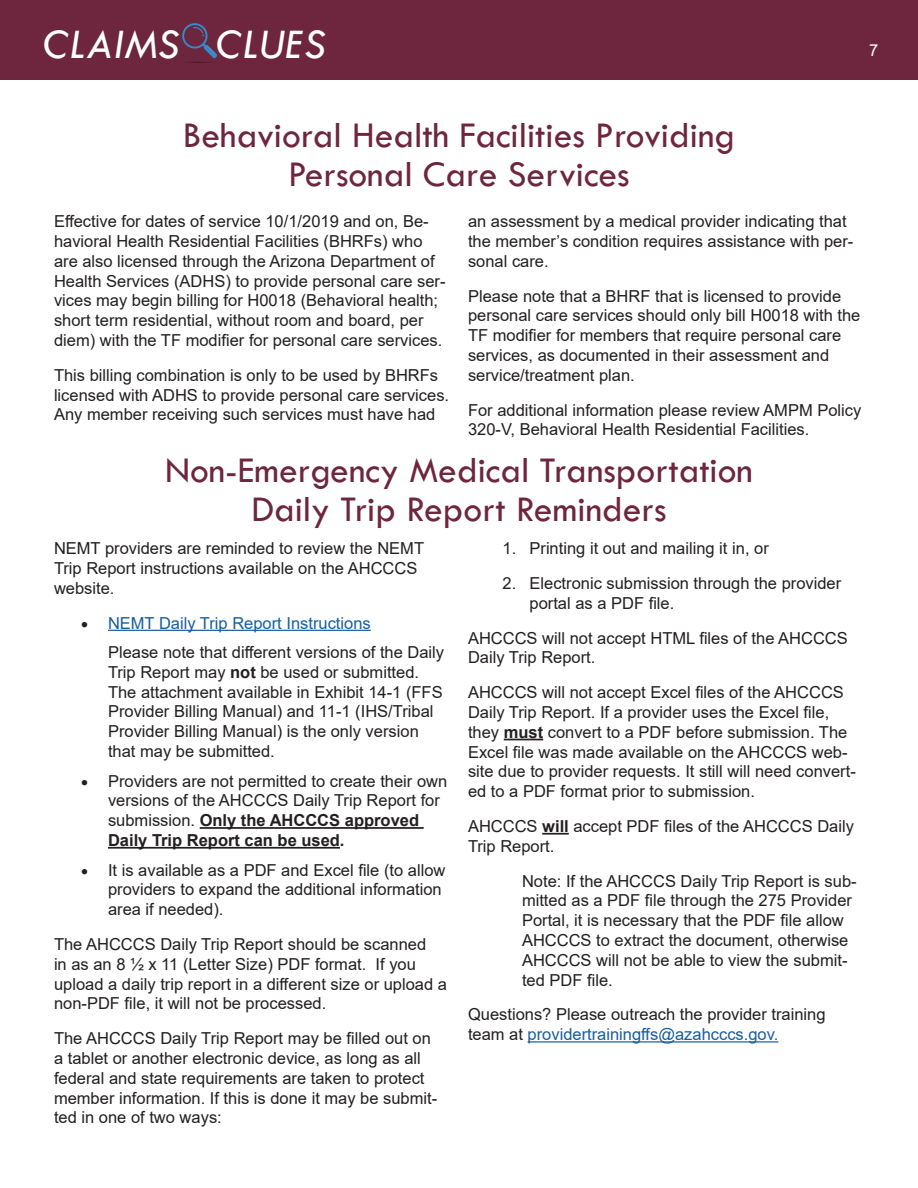
<style>
.page{position:relative;width:918px;height:1188px;background:#fff}
.page>*{position:absolute;margin:0;border:0;box-sizing:border-box;transform-origin:0 0}
.t1{font:italic 43.65px "Tw Cen";color:#fff}
.Main_red_headline{font:37.5px/39px "Tw Cen";color:#6d263e;text-align:center}
.List_Paragraph{font:16.5px/19.8px "Arial";color:#231f20}
.t2{font:16.5px "Arial";color:#175d9e}
.t3{font:16.5px "Arial";color:#fff}
.s1{color:#231f20}
.s2{font-weight:700}
.s3{color:#175d9e}
</style>
<div class="page">
<div style="left:0;top:0;width:918px;height:79px;background:#6d263e"></div>
<svg style="left:182px;top:23px;width:35px;height:40px"></svg>
<hr style="left:108px;top:630px;width:263px;height:1px;background:#175d9e">
<hr style="left:200px;top:827px;width:224px;height:2px;background:#231f20">
<hr style="left:108px;top:847px;width:232px;height:2px;background:#231f20">
<hr style="left:504px;top:739px;width:39px;height:1px;background:#231f20">
<hr style="left:542px;top:833px;width:27px;height:2px;background:#231f20">
<hr style="left:528px;top:1041px;width:250px;height:2px;background:#175d9e">
<h1 class="t1" style="left:43px;top:18px;width:285px">CLAIMS CLUES</h1>
<p class="t3" style="left:869px;top:39px;width:11px">7</p>
<p class="Main_red_headline" style="left:183px;top:116px;width:554px">Behavioral Health Facilities Providing<br>Personal Care Services</p>
<p class="List_Paragraph" style="left:54px;top:211px;width:393px">Effective for dates of service 10/1/2019 and on, Be&shy;havioral Health Residential Facilities (BHRFs) who are also licensed through the Arizona Department of Health Services (ADHS) to provide personal care ser&shy;vices may begin billing for H0018 (Behavioral health; short term residential, without room and board, per diem) with the TF modifier for personal care services.</p>
<p class="List_Paragraph" style="left:54px;top:365px;width:397px">This billing combination is only to be used by BHRFs licensed with ADHS to provide personal care services.<br>Any member receiving such services must have had</p>
<p class="List_Paragraph" style="left:468px;top:211px;width:387px">an assessment by a medical provider indicating that the member’s condition requires assistance with per&shy;sonal care.</p>
<p class="List_Paragraph" style="left:468px;top:286px;width:394px">Please note that a BHRF that is licensed to provide personal care services should only bill H0018 with the TF modifier for members that require personal care services, as documented in their assessment and service/treatment plan.</p>
<p class="List_Paragraph" style="left:468px;top:400px;width:395px">For additional information please review AMPM Policy<br>320-V, Behavioral Health Residential Facilities.</p>
<p class="Main_red_headline" style="left:165px;top:450px;width:589px">Non-Emergency Medical Transportation<br>Daily Trip Report Reminders</p>
<p class="List_Paragraph" style="left:54px;top:538px;width:372px">NEMT providers are reminded to review the NEMT<br>Trip Report instructions available on the AHCCCS website.</p>
<p class="t2" style="left:81px;top:611px;width:291px"><span class="s1">•</span> NEMT Daily Trip Report Instructions</p>
<p class="List_Paragraph" style="left:108px;top:642px;width:338px">Please note that different versions of the Daily Trip Report may <span class="s2">not</span> be used or submitted.<br>The attachment available in Exhibit 14-1 (FFS Provider Billing Manual) and 11-1 (IHS/Tribal Provider Billing Manual) is the only version that may be submitted.</p>
<p class="List_Paragraph" style="left:108px;top:771px;width:341px;text-indent:-27px">• Providers are not permitted to create their own versions of the AHCCCS Daily Trip Report for submission. <span class="s2">Only the AHCCCS approved Daily Trip Report can be used.</span></p>
<p class="List_Paragraph" style="left:108px;top:860px;width:339px;text-indent:-27px">• It is available as a PDF and Excel file (to allow providers to expand the additional information area if needed).</p>
<p class="List_Paragraph" style="left:54px;top:934px;width:395px">The AHCCCS Daily Trip Report should be scanned<br>in as an 8 ½ x 11 (Letter Size) PDF format. If you upload a daily trip report in a different size or upload a non-PDF file, it will not be processed.</p>
<p class="List_Paragraph" style="left:54px;top:1028px;width:385px">The AHCCCS Daily Trip Report may be filled out on a tablet or another electronic device, as long as all federal and state requirements are taken to protect member information. If this is done it may be submit&shy;ted in one of two ways:</p>
<p class="List_Paragraph" style="left:502px;top:538px;width:268px">1. Printing it out and mailing it in, or</p>
<p class="List_Paragraph" style="left:530px;top:573px;width:313px;text-indent:-27px">2. Electronic submission through the provider portal as a PDF file.</p>
<p class="List_Paragraph" style="left:468px;top:628px;width:381px">AHCCCS will not accept HTML files of the AHCCCS<br>Daily Trip Report.</p>
<p class="List_Paragraph" style="left:468px;top:682px;width:389px">AHCCCS will not accept Excel files of the AHCCCS Daily Trip Report. If a provider uses the Excel file, they <span class="s2">must</span> convert to a PDF before submission. The Excel file was made available on the AHCCCS web&shy;site due to provider requests. It still will need convert&shy;ed to a PDF format prior to submission.</p>
<p class="List_Paragraph" style="left:468px;top:816px;width:388px">AHCCCS <span class="s2">will</span> accept PDF files of the AHCCCS Daily<br>Trip Report.</p>
<p class="List_Paragraph" style="left:522px;top:871px;width:336px">Note: If the AHCCCS Daily Trip Report is sub&shy;mitted as a PDF file through the 275 Provider Portal, it is necessary that the PDF file allow AHCCCS to extract the document, otherwise AHCCCS will not be able to view the submit&shy;ted PDF file.</p>
<p class="List_Paragraph" style="left:468px;top:1005px;width:359px">Questions? Please outreach the provider training team at <span class="s3">providertrainingffs@azahcccs.gov.</span></p>
</div>
